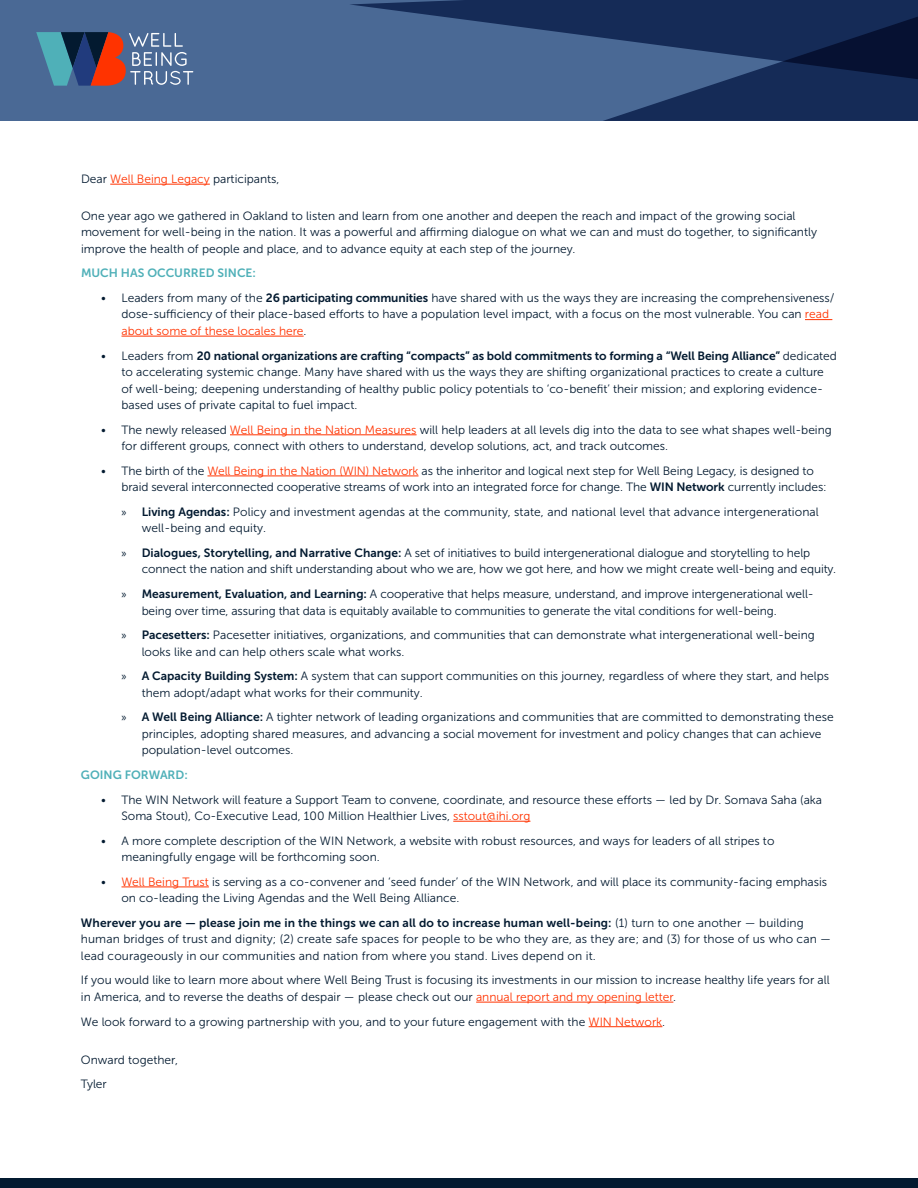
<style>
.page{position:relative;width:918px;height:1188px;background:#fff}
.page>*{position:absolute;margin:0;border:0;box-sizing:border-box;transform-origin:0 0}
.t1{font:12px/16.5px "Museo Sans 300";color:#031a30}
.t2{font:12px "Museo Sans 700";letter-spacing:-.01em;color:#031a30}
.t3{font:12px "Museo Sans 700";letter-spacing:.01em;color:#031a30}
.t4{font:12px "Museo Sans 700";color:#4fb0b8}
.s1{color:#f30}
.s2{font-family:"Museo Sans 700"}
.s3{font-family:"Museo Sans 300"}
.s4{font-family:"Myriad Pro"}
</style>
<div class="page">
<hr style="left:110px;top:184px;width:100px;height:1px;background:#f30">
<svg style="left:805px;top:319px;width:27px;height:1px"></svg>
<hr style="left:122px;top:336px;width:182px;height:1px;background:#f30">
<hr style="left:230px;top:435px;width:187px;height:1px;background:#f30">
<hr style="left:207px;top:476px;width:212px;height:1px;background:#f30">
<hr style="left:453px;top:821px;width:77px;height:1px;background:#f30">
<hr style="left:122px;top:887px;width:87px;height:1px;background:#f30">
<hr style="left:476px;top:1002px;width:197px;height:1px;background:#f30">
<hr style="left:589px;top:1026px;width:73px;height:1px;background:#f30">
<div style="left:0;top:0;width:918px;height:121px;background:#4a6995"></div>
<div style="left:0;top:1178px;width:918px;height:10px;background:#031a30"></div>
<svg style="left:36px;top:32px;width:157px;height:54px"></svg>
<svg style="left:350px;top:0;width:568px;height:38px;fill:#152b57"></svg>
<svg style="left:603px;top:17px;width:315px;height:104px"></svg>
<p class="t1" style="left:81px;top:171px;width:200px">Dear <span class="s1">Well Being Legacy</span> participants,</p>
<p class="t1" style="left:81px;top:207px;width:737px">One year ago we gathered in Oakland to listen and learn from one another and deepen the reach and impact of the growing social movement for well-being in the nation. It was a powerful and affirming dialogue on what we can and must do together, to significantly improve the health of people and place, and to advance equity at each step of the journey.</p>
<p class="t4" style="left:81px;top:266px;width:176px">MUCH HAS OCCURRED SINCE:</p>
<p class="t1" style="left:121px;top:290px;width:715px;text-indent:-20px">• Leaders from many of the <span class="s2">26 participating communities</span> have shared with us the ways they are increasing the comprehensiveness/ dose-sufficiency of their place-based efforts to have a population level impact, with a focus on the most vulnerable. You can <span class="s1">read about some of these locales here</span>.</p>
<p class="t2" style="left:101px;top:349px;width:737px"><span class="s3">• Leaders from</span> 20 national organizations are crafting “compacts” as bold commitments to forming a “Well Being Alliance” <span class="s3">dedicated</span></p>
<p class="t1" style="left:121px;top:364px;width:704px;text-align:justify">to accelerating systemic change. Many have shared with us the ways they are shifting organizational practices to create a culture of well-being; deepening understanding of healthy public policy potentials to ‘co-benefit’ their mission; and exploring evidence&shy;based uses of private capital to fuel impact.</p>
<p class="t1" style="left:121px;top:421px;width:712px;text-indent:-20px">• The newly released <span class="s1">Well Being in the Nation Measures</span> will help leaders at all levels dig into the data to see what shapes well-being for different groups, connect with others to understand, develop solutions, act, and track outcomes.</p>
<p class="t1" style="left:121px;top:462px;width:707px;text-indent:-20px">• The birth of the <span class="s1">Well Being in the Nation (WIN) Network</span> as the inheritor and logical next step for Well Being Legacy, is designed to braid several interconnected cooperative streams of work into an integrated force for change. The <span class="s2">WIN Network</span> currently includes:</p>
<p class="t1" style="left:142px;top:504px;width:679px;text-indent:-20px"><span class="s4">»</span> <span class="s2">Living Agendas:</span> Policy and investment agendas at the community, state, and national level that advance intergenerational well-being and equity.</p>
<p class="t1" style="left:142px;top:545px;width:696px;text-indent:-20px"><span class="s4">»</span> <span class="s2">Dialogues, Storytelling, and Narrative Change:</span> A set of initiatives to build intergenerational dialogue and storytelling to help connect the nation and shift understanding about who we are, how we got here, and how we might create well-being and equity.</p>
<p class="t1" style="left:142px;top:586px;width:674px;text-indent:-20px"><span class="s4">»</span> <span class="s2">Measurement, Evaluation, and Learning:</span> A cooperative that helps measure, understand, and improve intergenerational well&shy;being over time, assuring that data is equitably available to communities to generate the vital conditions for well-being.</p>
<p class="t1" style="left:142px;top:627px;width:675px;text-indent:-20px"><span class="s4">»</span> <span class="s2">Pacesetters:</span> Pacesetter initiatives, organizations, and communities that can demonstrate what intergenerational well-being looks like and can help others scale what works.</p>
<p class="t1" style="left:142px;top:668px;width:689px;text-indent:-20px"><span class="s4">»</span> <span class="s2">A Capacity Building System:</span> A system that can support communities on this journey, regardless of where they start, and helps them adopt/adapt what works for their community.</p>
<p class="t1" style="left:142px;top:709px;width:693px;text-indent:-20px"><span class="s4">»</span> <span class="s2">A Well Being Alliance:</span> A tighter network of leading organizations and communities that are committed to demonstrating these principles, adopting shared measures, and advancing a social movement for investment and policy changes that can achieve population-level outcomes.</p>
<p class="t4" style="left:81px;top:768px;width:108px">GOING FORWARD:</p>
<p class="t1" style="left:121px;top:791px;width:702px;text-indent:-20px">• The WIN Network will feature a Support Team to convene, coordinate, and resource these efforts — led by Dr. Somava Saha (aka<br>Soma Stout), Co-Executive Lead, 100 Million Healthier Lives, <span class="s1">sstout@ihi.org</span></p>
<p class="t1" style="left:121px;top:832px;width:655px;text-indent:-20px">• A more complete description of the WIN Network, a website with robust resources, and ways for leaders of all stripes to meaningfully engage will be forthcoming soon.</p>
<p class="t1" style="left:121px;top:873px;width:707px;text-indent:-20px">• <span class="s1">Well Being Trust</span> is serving as a co-convener and ‘seed funder’ of the WIN Network, and will place its community-facing emphasis on co-leading the Living Agendas and the Well Being Alliance.</p>
<p class="t3" style="left:81px;top:916px;width:724px">Wherever you are — please join me in the things we can all do to increase human well-being: <span class="s3">(1) turn to one another — building</span></p>
<p class="t1" style="left:81px;top:931px;width:752px">human bridges of trust and dignity; (2) create safe spaces for people to be who they are, as they are; and (3) for those of us who can — lead courageously in our communities and nation from where you stand. Lives depend on it.</p>
<p class="t1" style="left:81px;top:972px;width:750px">If you would like to learn more about where Well Being Trust is focusing its investments in our mission to increase healthy life years for all in America, and to reverse the deaths of despair — please check out our <span class="s1">annual report and my opening letter</span>.</p>
<p class="t1" style="left:81px;top:1013px;width:586px">We look forward to a growing partnership with you, and to your future engagement with the <span class="s1">WIN Network</span>.</p>
<p class="t1" style="left:81px;top:1047px;width:99px;line-height:24.6px">Onward together,<br>Tyler</p>
</div>
